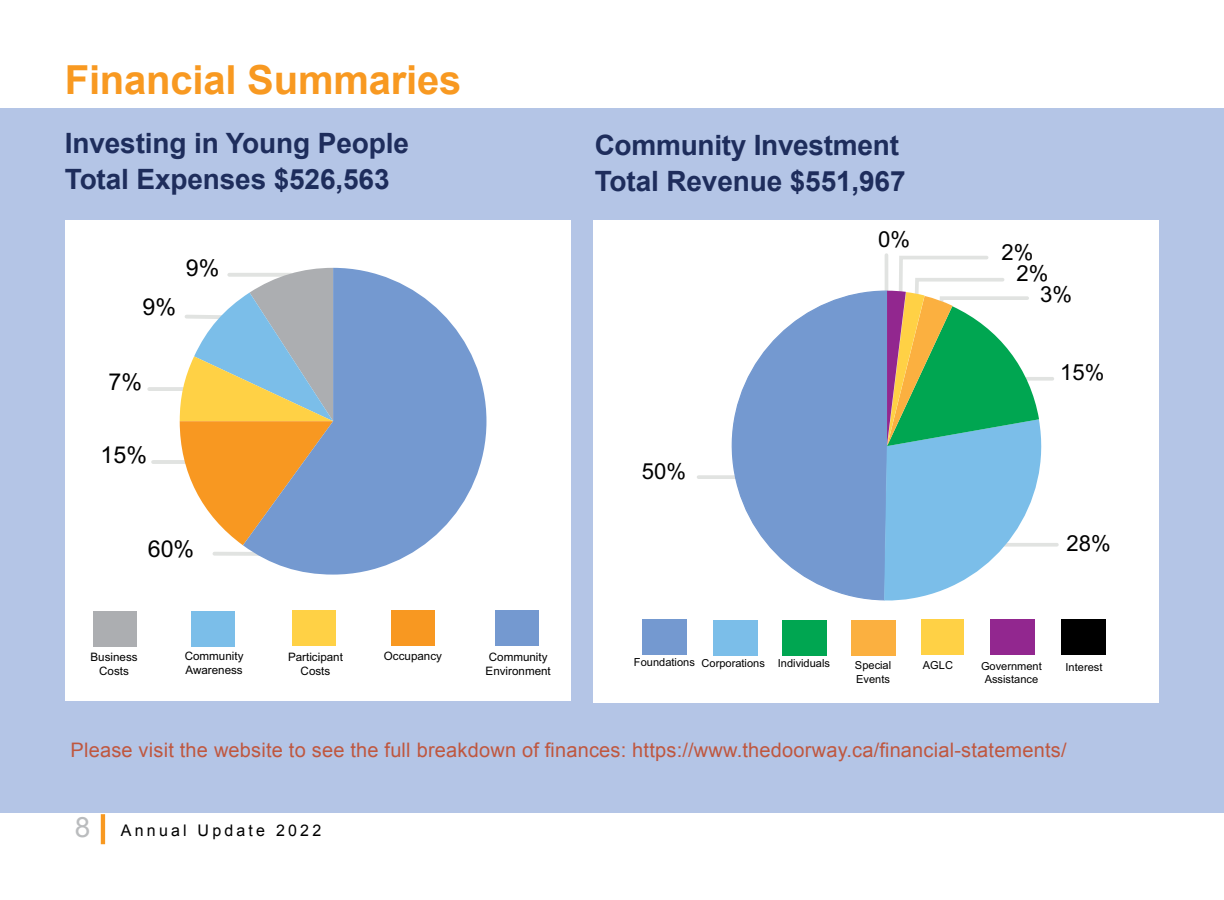
<style>
.page{position:relative;width:1224px;height:900px;background:#fff}
.page>*{position:absolute;margin:0;border:0;box-sizing:border-box;transform-origin:0 0}
.t1{font:700 40px "Arial";letter-spacing:-.005em;color:#f89921}
.t2{font:700 28px/36px "Arial";letter-spacing:-.005em;color:#1e2d5c}
.t3{font:23.2px "Arial";color:#000}
.t4{font:22.2px "Arial";color:#000}
.t5{font:20px "Arial";letter-spacing:.01em;color:#bf573f}
.t6{font:16px "Arial";letter-spacing:.2em;color:#000}
.t7{font:11.6px/14px "Arial";color:#000;text-align:center}
.t8{font:11px/13.2px "Arial";color:#000}
.s1{font-size:28px;color:#babcbe}
</style>
<div class="page">
<hr style="left:101px;top:814px;width:4px;height:30px;background:#f89921">
<div style="left:0;top:108px;width:1224px;height:705px;background:#b4c5e6"></div>
<div style="left:65px;top:220px;width:505px;height:480px;background:#fff"></div>
<div style="left:93px;top:611px;width:44px;height:35px;background:#acaeb1"></div>
<div style="left:191px;top:611px;width:44px;height:35px;background:#7bbee9"></div>
<div style="left:292px;top:610px;width:44px;height:35px;background:#ffd145"></div>
<div style="left:391px;top:611px;width:44px;height:35px;background:#f89821"></div>
<svg style="left:147px;top:273px;width:96px;height:283px"></svg>
<div style="left:495px;top:611px;width:44px;height:35px;background:#7499d0"></div>
<svg style="left:243px;top:268px;width:243px;height:307px;background:#9cadc3"></svg>
<div style="left:593px;top:220px;width:566px;height:483px;background:#fff"></div>
<svg style="left:697px;top:253px;width:362px;height:294px"></svg>
<div style="left:642px;top:619px;width:44px;height:36px;background:#7499d0"></div>
<svg style="left:731px;top:290px;width:157px;height:311px"></svg>
<div style="left:713px;top:620px;width:45px;height:35px;background:#7bbee9"></div>
<div style="left:782px;top:620px;width:44px;height:35px;background:#00a651"></div>
<div style="left:852px;top:620px;width:44px;height:35px;background:#fbb040"></div>
<div style="left:921px;top:620px;width:43px;height:35px;background:#ffd145"></div>
<div style="left:991px;top:620px;width:44px;height:35px;background:#92278f"></div>
<svg style="left:884px;top:291px;width:170px;height:310px"></svg>
<div style="left:1061px;top:619px;width:45px;height:35px;background:#000"></div>
<h1 class="t1" style="left:65px;top:54px;width:398px">Financial Summaries</h1>
<h2 class="t2" style="left:65px;top:126px;width:346px">Investing in Young People<br>Total Expenses $526,563</h2>
<h2 class="t2" style="left:595px;top:128px;width:312px">Community Investment<br>Total Revenue $551,967</h2>
<p class="t3" style="left:143px;top:291px;width:35px">9%</p>
<p class="t3" style="left:186px;top:253px;width:35px">9%</p>
<p class="t3" style="left:108px;top:366px;width:35px">7%</p>
<p class="t3" style="left:101px;top:439px;width:48px">15%</p>
<p class="t3" style="left:148px;top:534px;width:48px">60%</p>
<p class="t4" style="left:642px;top:456px;width:46px">50%</p>
<p class="t4" style="left:878px;top:225px;width:33px">0%</p>
<p class="t4" style="left:1002px;top:237px;width:33px">2%</p>
<p class="t4" style="left:1016px;top:259px;width:33px">2%</p>
<p class="t4" style="left:1040px;top:280px;width:33px">3%</p>
<p class="t4" style="left:1060px;top:358px;width:46px">15%</p>
<p class="t4" style="left:1067px;top:529px;width:46px">28%</p>
<p class="t7" style="left:91px;top:651px;width:49px">Business<br>Costs</p>
<p class="t7" style="left:185px;top:650px;width:60px;text-align:left">Community<br>Awareness</p>
<p class="t7" style="left:288px;top:652px;width:56px">Participant<br>Costs</p>
<p class="t7" style="left:384px;top:650px;width:60px">Occupancy</p>
<p class="t7" style="left:486px;top:651px;width:67px;text-align:left">Community<br>Environment</p>
<p class="t8" style="left:634px;top:657px;width:198px">Foundations Corporations Individuals</p>
<p class="t8" style="left:855px;top:660px;width:38px">Special<br>Events</p>
<p class="t8" style="left:923px;top:660px;width:32px">AGLC</p>
<p class="t8" style="left:981px;top:661px;width:62px;text-align:center">Government<br>Assistance</p>
<p class="t8" style="left:1066px;top:662px;width:38px">Interest</p>
<p class="t5" style="left:71px;top:737px;width:998px">Please visit the website to see the full breakdown of finances: https://www.thedoorway.ca/financial-statements/</p>
<p class="t6" style="left:75px;top:820px;width:248px"><span class="s1">8</span> Annual Update 2022</p>
</div>
